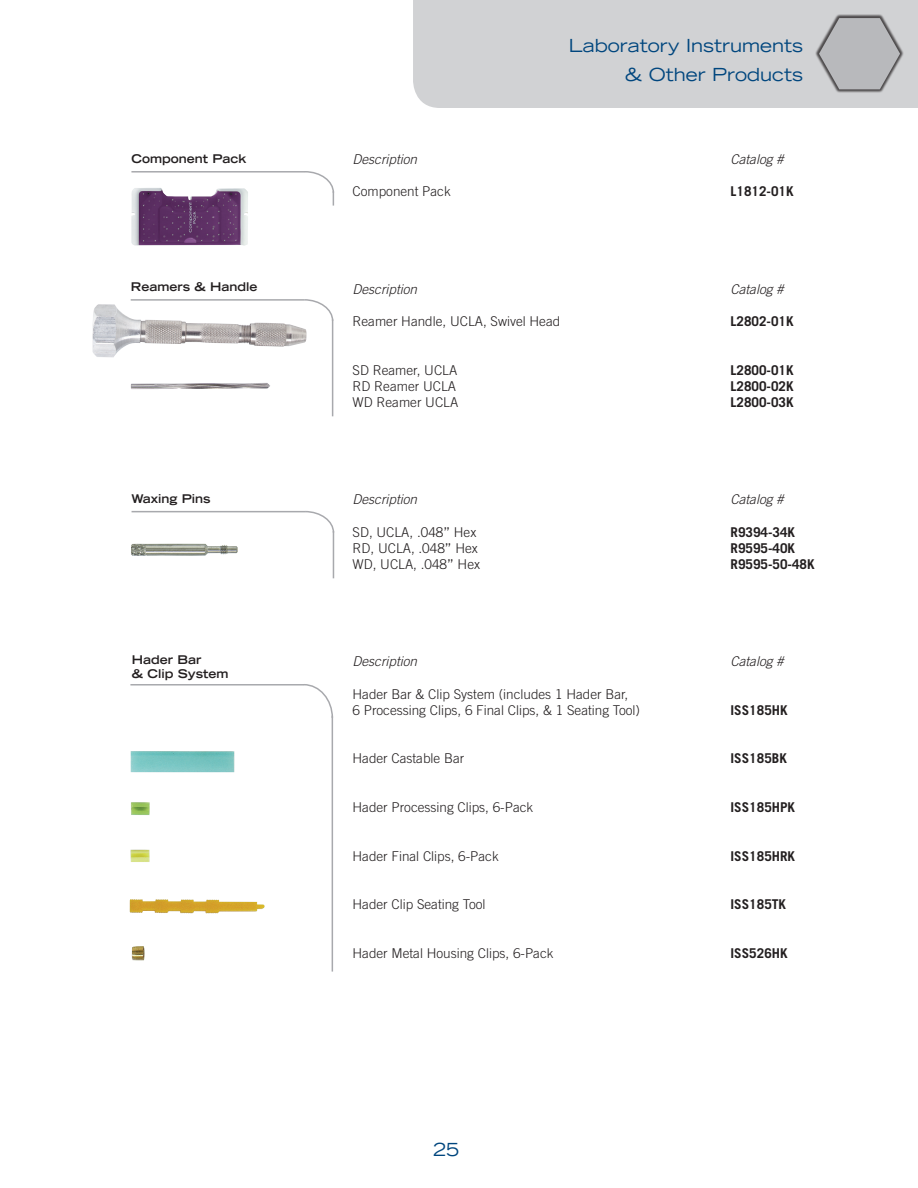
<style>
.page{position:relative;width:918px;height:1188px;background:#fff}
.page>*{position:absolute;margin:0;border:0;box-sizing:border-box;transform-origin:0 0}
.t1{font:expanded 18px/28.5px "Trade Gothic LT Std";color:#00467e;text-align:right}
.t2{font:300 13.5px/16.2px "Trade Gothic LT Std";color:#231f20}
.t3{font:700 13.5px "Trade Gothic LT Std";color:#231f20}
.t4{font:italic 300 13.5px "Trade Gothic LT Std";color:#231f20}
.t5{font:700 expanded 12px/14.4px "Trade Gothic LT Std";color:#231f20}
.s1{font-weight:400}
</style>
<div class="page">
<div style="left:413px;top:0;width:505px;height:108px;background:#d1d2d4"></div>
<hr style="left:131px;top:171px;width:174px;height:2px;background:#a8a9ad">
<svg style="left:303px;top:171px;width:32px;height:35px"></svg>
<hr style="left:131px;top:299px;width:173px;height:2px;background:#a8a9ad">
<svg style="left:303px;top:299px;width:31px;height:23px"></svg>
<hr style="left:332px;top:319px;width:1px;height:97px;background:#a8a9ad">
<hr style="left:132px;top:511px;width:173px;height:1px;background:#a8a9ad">
<svg style="left:304px;top:510px;width:31px;height:24px"></svg>
<hr style="left:333px;top:531px;width:1px;height:47px;background:#a8a9ad">
<img style="left:130px;top:899px;width:135px;height:15px">
<img style="left:131px;top:751px;width:103px;height:21px">
<img style="left:131px;top:850px;width:19px;height:12px">
<img style="left:132px;top:946px;width:13px;height:15px">
<img style="left:131px;top:802px;width:19px;height:13px">
<img style="left:131px;top:544px;width:107px;height:12px">
<img style="left:92px;top:304px;width:215px;height:53px">
<img style="left:131px;top:383px;width:139px;height:6px">
<hr style="left:130px;top:684px;width:174px;height:2px;background:#a8a9ad">
<svg style="left:302px;top:684px;width:32px;height:36px"></svg>
<hr style="left:332px;top:716px;width:1px;height:256px;background:#a8a9ad">
<div style="left:815px;top:14px;width:89px;height:79px;background:#231f20;opacity:.75"></div>
<svg style="left:819px;top:18px;width:81px;height:71px;background:#b5b6b9"></svg>
<img style="left:131px;top:188px;width:117px;height:57px">
<h1 class="t1" style="left:569px;top:31px;width:236px">Laboratory Instruments &amp; Other Products</h1>
<p class="t5" style="left:132px;top:151px;width:116px">Component Pack</p>
<p class="t4" style="left:353px;top:151px;width:66px">Description</p>
<p class="t4" style="left:731px;top:151px;width:55px">Catalog #</p>
<p class="t2" style="left:353px;top:183px;width:100px">Component Pack</p>
<p class="t3" style="left:731px;top:183px;width:65px">L1812-01K</p>
<p class="t5" style="left:131px;top:279px;width:128px">Reamers &amp; Handle</p>
<p class="t4" style="left:353px;top:281px;width:66px">Description</p>
<p class="t4" style="left:731px;top:281px;width:55px">Catalog #</p>
<p class="t2" style="left:353px;top:313px;width:209px">Reamer Handle, UCLA, Swivel Head</p>
<p class="t3" style="left:731px;top:313px;width:65px">L2802-01K</p>
<p class="t2" style="left:353px;top:362px;width:106px">SD Reamer, UCLA</p>
<p class="t3" style="left:731px;top:361px;width:65px">L2800-01K</p>
<p class="t2" style="left:353px;top:378px;width:105px">RD Reamer UCLA</p>
<p class="t3" style="left:731px;top:378px;width:65px">L2800-02K</p>
<p class="t2" style="left:353px;top:394px;width:107px">WD Reamer UCLA</p>
<p class="t3" style="left:731px;top:394px;width:65px">L2800-03K</p>
<p class="t5" style="left:132px;top:491px;width:81px">Waxing Pins</p>
<p class="t4" style="left:353px;top:491px;width:66px">Description</p>
<p class="t4" style="left:731px;top:491px;width:55px">Catalog #</p>
<p class="t2" style="left:353px;top:524px;width:125px">SD, UCLA, .048<span class="s1">”</span> Hex</p>
<p class="t3" style="left:731px;top:523px;width:66px">R9394-34K</p>
<p class="t2" style="left:353px;top:540px;width:127px">RD, UCLA, .048<span class="s1">”</span> Hex</p>
<p class="t3" style="left:731px;top:540px;width:66px">R9595-40K</p>
<p class="t2" style="left:353px;top:556px;width:129px">WD, UCLA, .048<span class="s1">”</span> Hex</p>
<p class="t3" style="left:731px;top:556px;width:86px">R9595-50-48K</p>
<p class="t5" style="left:132px;top:652px;width:98px">Hader Bar<br>&amp; Clip System</p>
<p class="t4" style="left:353px;top:653px;width:66px">Description</p>
<p class="t4" style="left:731px;top:653px;width:55px">Catalog #</p>
<p class="t2" style="left:353px;top:686px;width:289px">Hader Bar &amp; Clip System (includes 1 Hader Bar,<br>6 Processing Clips, 6 Final Clips, &amp; 1 Seating Tool)</p>
<p class="t3" style="left:731px;top:702px;width:59px">ISS185HK</p>
<p class="t2" style="left:353px;top:750px;width:113px">Hader Castable Bar</p>
<p class="t3" style="left:731px;top:750px;width:58px">ISS185BK</p>
<p class="t2" style="left:353px;top:799px;width:182px">Hader Processing Clips, 6-Pack</p>
<p class="t3" style="left:731px;top:799px;width:66px">ISS185HPK</p>
<p class="t2" style="left:353px;top:848px;width:148px">Hader Final Clips, 6-Pack</p>
<p class="t3" style="left:731px;top:847px;width:66px">ISS185HRK</p>
<p class="t2" style="left:353px;top:896px;width:135px">Hader Clip Seating Tool</p>
<p class="t3" style="left:731px;top:896px;width:57px">ISS185TK</p>
<p class="t2" style="left:353px;top:945px;width:203px">Hader Metal Housing Clips, 6-Pack</p>
<p class="t3" style="left:731px;top:945px;width:59px">ISS526HK</p>
<h1 class="t1" style="left:433px;top:1135px;width:27px">25</h1>
</div>
